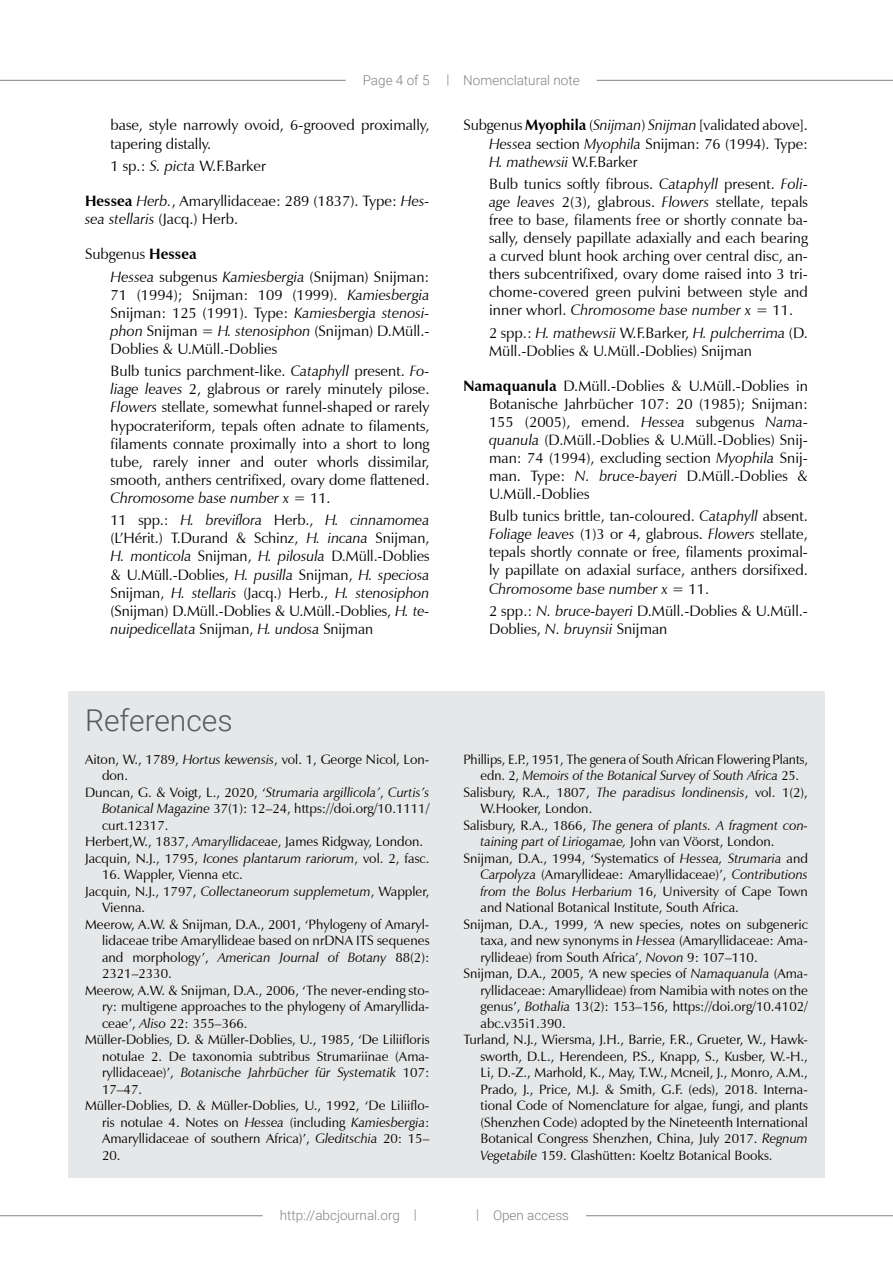
<style>
.page{position:relative;width:893px;height:1263px;background:#fff}
.page>*{position:absolute;margin:0;border:0;box-sizing:border-box;transform-origin:0 0}
.EF_References_headin{font:300 30px "Roboto";color:#58595b}
.EF_Paragraph_indent{font:15px/18.1px "Zapf Humanist 601 BT";color:#000;text-align:justify}
.EF_Paragraph_nomencl{font:15px/18px "Zapf Humanist 601 BT";color:#000;text-align:justify}
.EF_Paragraph_text{font:15px/18.1px "Zapf Humanist 601 BT";color:#000}
.EF_References{font:13.5px/16.5px "Zapf Humanist 601 BT";color:#000;text-align:justify}
.EF_References-2{font:italic 13.5px/16.5px "Zapf Humanist 601 BT";color:#000}
.EF_footer_LEFT{font:300 13.5px "Roboto";color:#808285}
.s1{font-style:italic}
.s2{font-weight:700}
.s3{font-style:normal}
</style>
<div class="page">
<hr style="left:0;top:1215px;width:893px;height:1px;background:#808285">
<hr style="left:0;top:80px;width:893px;height:1px;background:#808285">
<div style="left:459px;top:1212px;width:127px;height:7px;background:#fff"></div>
<div style="left:417px;top:1186px;width:59px;height:34px;background:#fff"></div>
<div style="left:263px;top:1212px;width:171px;height:7px;background:#fff"></div>
<div style="left:429px;top:77px;width:168px;height:7px;background:#fff"></div>
<div style="left:346px;top:77px;width:100px;height:7px;background:#fff"></div>
<div style="left:68px;top:691px;width:757px;height:487px;background:#e6e7e8"></div>
<p class="EF_footer_LEFT" style="left:363px;top:71px;width:68px">Page 4 of 5</p>
<p class="EF_footer_LEFT" style="left:446px;top:71px;width:135px">| Nomenclatural note</p>
<p class="EF_Paragraph_indent" style="left:111px;top:116px;width:320px">base, style narrowly ovoid, 6-grooved proximally, tapering distally.</p>
<p class="EF_Paragraph_indent" style="left:111px;top:157px;width:157px">1 sp.: <span class="s1">S. picta</span> W.F.Barker</p>
<p class="EF_Paragraph_text" style="left:85px;top:192px;width:346px"><span class="s2">Hessea</span> <span class="s1">Herb.</span>, Amaryllidaceae: 289 (1837). Type: <span class="s1">Hes&shy;sea stellaris</span> (Jacq.) Herb.</p>
<p class="EF_Paragraph_nomencl" style="left:85px;top:245px;width:113px">Subgenus <span class="s2">Hessea</span></p>
<p class="EF_Paragraph_indent" style="left:111px;top:267px;width:320px"><span class="s1">Hessea</span> subgenus <span class="s1">Kamiesbergia</span> (Snijman) Snijman:<br>71 (1994); Snijman: 109 (1999). <span class="s1">Kamiesbergia </span>Snijman: 125 (1991). Type: <span class="s1">Kamiesbergia stenosi&shy;phon</span> Snijman = <span class="s1">H. stenosiphon</span> (Snijman) D.Müll.- Doblies &amp; U.Müll.-Doblies</p>
<p class="EF_Paragraph_indent" style="left:111px;top:362px;width:320px">Bulb tunics parchment-like. <span class="s1">Cataphyll</span> present. <span class="s1">Fo&shy;liage leaves</span> 2, glabrous or rarely minutely pilose.<br><span class="s1">Flowers</span> stellate, somewhat funnel-shaped or rarely hypocrateriform, tepals often adnate to filaments, filaments connate proximally into a short to long tube, rarely inner and outer whorls dissimilar, smooth, anthers centrifixed, ovary dome flattened.<br><span class="s1">Chromosome base number x</span> = 11.</p>
<p class="EF_Paragraph_indent" style="left:111px;top:511px;width:320px">11 spp.: <span class="s1">H. breviflora</span> Herb., <span class="s1">H. cinnamomea </span>(L’Hérit.) T.Durand &amp; Schinz, <span class="s1">H. incana</span> Snijman, <span class="s1">H. monticola</span> Snijman, <span class="s1">H. pilosula</span> D.Müll.-Doblies &amp; U.Müll.-Doblies, <span class="s1">H. pusilla</span> Snijman, <span class="s1">H. speciosa </span>Snijman, <span class="s1">H. stellaris</span> (Jacq.) Herb., <span class="s1">H. stenosiphon </span>(Snijman) D.Müll.-Doblies &amp; U.Müll.-Doblies, <span class="s1">H. te&shy;nuipedicellata</span> Snijman, <span class="s1">H. undosa</span> Snijman</p>
<p class="EF_Paragraph_nomencl" style="left:489px;top:116px;width:320px;text-indent:-26px">Subgenus <span class="s2">Myophila</span> (<span class="s1">Snijman</span>) <span class="s1">Snijman</span> [validated above].<br><span class="s1">Hessea</span> section <span class="s1">Myophila</span> Snijman: 76 (1994). Type:<br><span class="s1">H. mathewsii</span> W.F.Barker</p>
<p class="EF_Paragraph_indent" style="left:489px;top:175px;width:320px">Bulb tunics softly fibrous. <span class="s1">Cataphyll</span> present. <span class="s1">Foli&shy;age leaves</span> 2(3), glabrous. <span class="s1">Flowers</span> stellate, tepals free to base, filaments free or shortly connate ba&shy;sally, densely papillate adaxially and each bearing a curved blunt hook arching over central disc, an&shy;thers subcentrifixed, ovary dome raised into 3 tri&shy;chome-covered green pulvini between style and inner whorl. <span class="s1">Chromosome base number x</span> = 11.</p>
<p class="EF_Paragraph_indent" style="left:489px;top:323px;width:320px">2 spp.: <span class="s1">H. mathewsii</span> W.F.Barker, <span class="s1">H. pulcherrima</span> (D.<br>Müll.-Doblies &amp; U.Müll.-Doblies) Snijman</p>
<p class="EF_Paragraph_nomencl" style="left:489px;top:376px;width:320px;text-indent:-26px"><span class="s2">Namaquanula</span> D.Müll.-Doblies &amp; U.Müll.-Doblies in Botanische Jahrbücher 107: 20 (1985); Snijman:<br>155 (2005), emend. <span class="s1">Hessea</span> subgenus <span class="s1">Nama&shy;quanula</span> (D.Müll.-Doblies &amp; U.Müll.-Doblies) Snij&shy;man: 74 (1994), excluding section <span class="s1">Myophila</span> Snij&shy;man. Type: <span class="s1">N. bruce-bayeri</span> D.Müll.-Doblies &amp; U.Müll.-Doblies</p>
<p class="EF_Paragraph_indent" style="left:489px;top:507px;width:320px">Bulb tunics brittle, tan-coloured. <span class="s1">Cataphyll</span> absent.<br><span class="s1">Foliage leaves</span> (1)3 or 4, glabrous. <span class="s1">Flowers</span> stellate, tepals shortly connate or free, filaments proximal&shy;ly papillate on adaxial surface, anthers dorsifixed.<br><span class="s1">Chromosome base number x</span> = 11.</p>
<p class="EF_Paragraph_indent" style="left:489px;top:602px;width:320px">2 spp.: <span class="s1">N. bruce-bayeri</span> D.Müll.-Doblies &amp; U.Müll.-<br>Doblies, <span class="s1">N. bruynsii</span> Snijman</p>
<p class="EF_References_headin" style="left:85px;top:699px;width:149px">References</p>
<p class="EF_References" style="left:102px;top:751px;width:329px;text-indent:-17px">Aiton, W., 1789, <span class="s1">Hortus kewensis</span>, vol. 1, George Nicol, Lon&shy;don.</p>
<p class="EF_References" style="left:102px;top:784px;width:329px;text-indent:-17px">Duncan, G. &amp; Voigt, L., 2020, ‘<span class="s1">Strumaria argillicola’</span>, <span class="s1">Curtis’s Botanical Magazine</span> 37(1): 12–24, https://doi.org/10.1111/ curt.12317.</p>
<p class="EF_References" style="left:85px;top:833px;width:340px">Herbert,W., 1837, <span class="s1">Amaryllidaceae</span>, James Ridgway, London.</p>
<p class="EF_References" style="left:85px;top:850px;width:346px">Jacquin, N.J., 1795, <span class="s1">Icones plantarum rariorum</span>, vol. 2, fasc.</p>
<p class="EF_References" style="left:102px;top:866px;width:142px">16. Wappler, Vienna etc.</p>
<p class="EF_References" style="left:102px;top:883px;width:329px;text-indent:-17px">Jacquin, N.J., 1797, <span class="s1">Collectaneorum supplemetum</span>, Wappler,<br>Vienna.</p>
<p class="EF_References" style="left:102px;top:916px;width:329px;text-indent:-17px">Meerow, A.W. &amp; Snijman, D.A., 2001, ‘Phylogeny of Amaryl&shy;lidaceae tribe Amaryllideae based on nrDNA ITS sequenes and morphology’, <span class="s1">American Journal of Botany</span> 88(2):<br>2321–2330.</p>
<p class="EF_References" style="left:102px;top:982px;width:329px;text-indent:-17px">Meerow, A.W. &amp; Snijman, D.A., 2006, ‘The never-ending sto&shy;ry: multigene approaches to the phylogeny of Amaryllida&shy;ceae’, <span class="s1">Aliso</span> 22: 355–366.</p>
<p class="EF_References" style="left:102px;top:1031px;width:329px;text-indent:-17px">Müller-Doblies, D. &amp; Müller-Doblies, U., 1985, ‘De Liliifloris notulae 2. De taxonomia subtribus Strumariinae (Ama&shy;ryllidaceae)’, <span class="s1">Botanische Jahrbücher für Systematik</span> 107:<br>17–47.</p>
<p class="EF_References" style="left:102px;top:1097px;width:329px;text-indent:-17px">Müller-Doblies, D. &amp; Müller-Doblies, U., 1992, ‘De Liliiflo&shy;ris notulae 4. Notes on <span class="s1">Hessea</span> (including <span class="s1">Kamiesbergia</span>:<br>Amaryllidaceae of southern Africa)’, <span class="s1">Gleditschia</span> 20: 15– 20.</p>
<p class="EF_References" style="left:480px;top:751px;width:329px;text-indent:-17px">Phillips, E.P., 1951, The genera of South African Flowering Plants, edn. 2, <span class="s1">Memoirs of the Botanical Survey of South Africa</span> 25.</p>
<p class="EF_References" style="left:480px;top:784px;width:329px;text-indent:-17px">Salisbury, R.A., 1807, <span class="s1">The paradisus londinensis</span>, vol. 1(2),<br>W.Hooker, London.</p>
<p class="EF_References-2" style="left:480px;top:817px;width:329px;text-indent:-17px"><span class="s3">Salisbury, R.A., 1866,</span> The genera of plants. A fragment con&shy;taining part of Liriogamae, <span class="s3">John van Vöorst, London.</span></p>
<p class="EF_References" style="left:480px;top:850px;width:329px;text-indent:-17px">Snijman, D.A., 1994, ‘Systematics of <span class="s1">Hessea, Strumaria</span> and <span class="s1">Carpolyza</span> (Amaryllideae: Amaryllidaceae)’, <span class="s1">Contributions from the Bolus Herbarium</span> 16, University of Cape Town and National Botanical Institute, South Africa.</p>
<p class="EF_References" style="left:480px;top:916px;width:329px;text-indent:-17px">Snijman, D.A., 1999, ‘A new species, notes on subgeneric taxa, and new synonyms in <span class="s1">Hessea</span> (Amaryllidaceae: Ama&shy;ryllideae) from South Africa’, <span class="s1">Novon</span> 9: 107–110.</p>
<p class="EF_References" style="left:480px;top:965px;width:329px;text-indent:-17px">Snijman, D.A., 2005, ‘A new species of <span class="s1">Namaquanula</span> (Ama&shy;ryllidaceae: Amaryllideae) from Namibia with notes on the genus’, <span class="s1">Bothalia</span> 13(2): 153–156, https://doi.org/10.4102/ abc.v35i1.390.</p>
<p class="EF_References" style="left:480px;top:1031px;width:329px;text-indent:-17px">Turland, N.J., Wiersma, J.H., Barrie, F.R., Grueter, W., Hawk&shy;sworth, D.L., Herendeen, P.S., Knapp, S., Kusber, W.-H., Li, D.-Z., Marhold, K., May, T.W., Mcneil, J., Monro, A.M., Prado, J., Price, M.J. &amp; Smith, G.F. (eds), 2018. Interna&shy;tional Code of Nomenclature for algae, fungi, and plants (Shenzhen Code) adopted by the Nineteenth International Botanical Congress Shenzhen, China, July 2017. <span class="s1">Regnum Vegetabile</span> 159. Glashütten: Koeltz Botanical Books.</p>
<p class="EF_footer_LEFT" style="left:280px;top:1206px;width:139px">http://abcjournal.org |</p>
<p class="EF_footer_LEFT" style="left:476px;top:1206px;width:94px">| Open access</p>
</div>
